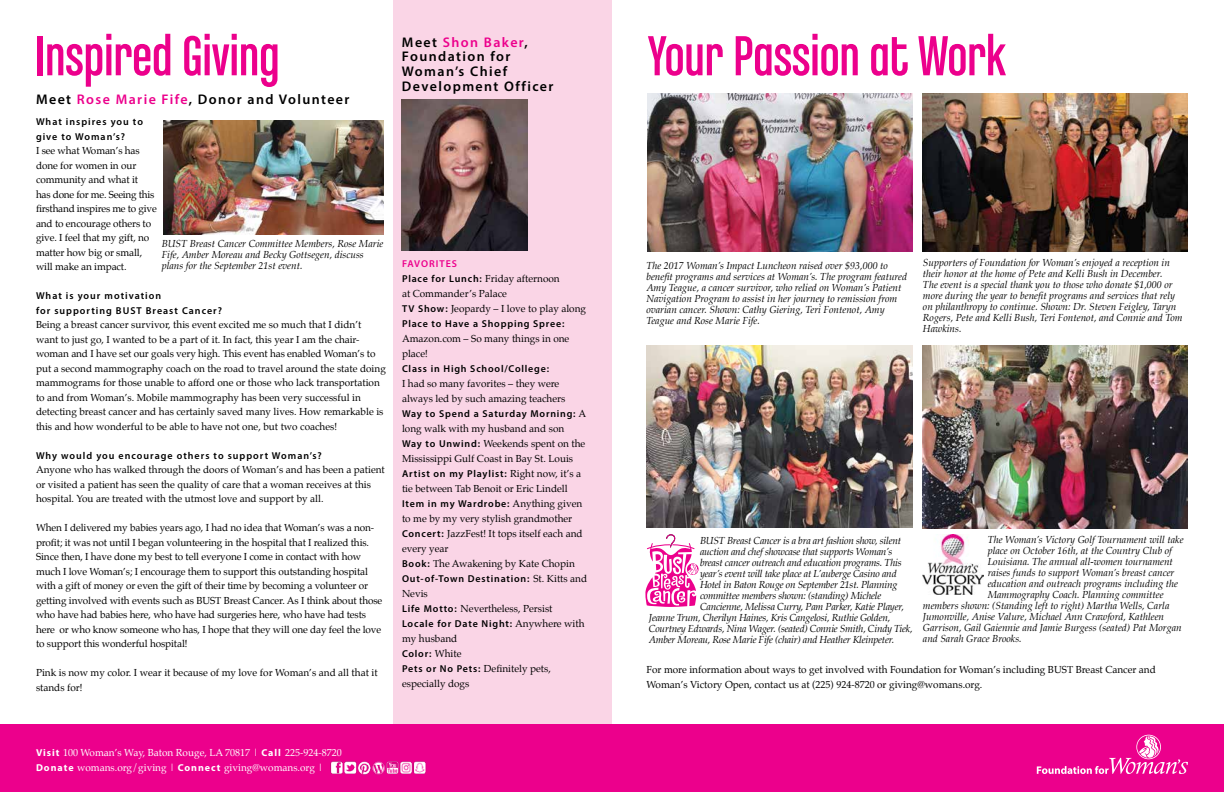
<style>
.page{position:relative;width:1224px;height:792px;background:#fff}
.page>*{position:absolute;margin:0;border:0;box-sizing:border-box;transform-origin:0 0}
.t1{font:60px "Chalet Comprime Cologne Eighty";color:#ec008c}
.t2{font:600 14px/15px "Myriad Pro";letter-spacing:.1em;color:#000}
.t3{font:10px/14.5px "Palatino";color:#000}
.t4{font:italic 10px/11px "Palatino";color:#000}
.t5{font:italic 10px "Palatino";letter-spacing:-.02em;color:#000}
.t6{font:600 10px "Myriad Pro";letter-spacing:.08em;color:#000}
.t7{font:600 10px/14.5px "Myriad Pro";letter-spacing:.1em;color:#000}
.t8{font:10px/15px "Palatino";color:#fff}
.t9{font:600 10px "Myriad Pro";letter-spacing:.1em;color:#ec008c}
.s1{color:#ec008c}
.s2{font-family:"Myriad Pro";font-weight:600}
.s3{font-family:"Palatino";font-weight:400}
.s4{font-family:"Myriad Pro";font-weight:700}
</style>
<div class="page">
<div style="left:393px;top:0;width:219px;height:730px;background:#fad5e6"></div>
<div style="left:0;top:724px;width:1224px;height:68px;background:#ec008c"></div>
<svg style="left:1037px;top:735px;width:151px;height:39px"></svg>
<img style="left:402px;top:100px;width:125px;height:151px">
<img style="left:923px;top:346px;width:265px;height:183px">
<img style="left:647px;top:346px;width:266px;height:182px">
<img style="left:923px;top:534px;width:60px;height:61px">
<img style="left:647px;top:94px;width:266px;height:158px">
<img style="left:923px;top:94px;width:265px;height:158px">
<svg style="left:645px;top:534px;width:54px;height:73px"></svg>
<img style="left:330px;top:761px;width:96px;height:14px">
<img style="left:164px;top:121px;width:220px;height:113px">
<h1 class="t1" style="left:35px;top:23px;width:247px">Inspired Giving</h1>
<h1 class="t1" style="left:648px;top:23px;width:360px">Your Passion at Work</h1>
<p class="t7" style="left:36px;top:115px;width:109px">What inspires you to give to Woman’s?</p>
<p class="t3" style="left:36px;top:144px;width:122px">I see what Woman’s has done for women in our community and what it<br>has done for me. Seeing this firsthand inspires me to give and to encourage others to give. I feel that my gift, no matter how big or small, will make an impact.</p>
<p class="t7" style="left:36px;top:289px;width:188px">What is your motivation<br>for supporting BUST Breast Cancer?</p>
<p class="t3" style="left:36px;top:318px;width:351px">Being a breast cancer survivor, this event excited me so much that I didn’t want to just go, I wanted to be a part of it. In fact, this year I am the chair&shy;woman and I have set our goals very high. This event has enabled Woman’s to put a second mammography coach on the road to travel around the state doing mammograms for those unable to afford one or those who lack transportation to and from Woman’s. Mobile mammography has been very successful in detecting breast cancer and has certainly saved many lives. How remarkable is this and how wonderful to be able to have not one, but two coaches!</p>
<p class="t7" style="left:36px;top:448px;width:287px">Why would you encourage others to support Woman’s?</p>
<p class="t3" style="left:36px;top:463px;width:350px">Anyone who has walked through the doors of Woman’s and has been a patient or visited a patient has seen the quality of care that a woman receives at this hospital. You are treated with the utmost love and support by all.</p>
<p class="t3" style="left:36px;top:521px;width:348px">When I delivered my babies years ago, I had no idea that Woman’s was a non&shy;profit; it was not until I began volunteering in the hospital that I realized this.<br>Since then, I have done my best to tell everyone I come in contact with how much I love Woman’s; I encourage them to support this outstanding hospital with a gift of money or even the gift of their time by becoming a volunteer or getting involved with events such as BUST Breast Cancer. As I think about those who have had babies here, who have had surgeries here, who have had tests here or who know someone who has, I hope that they will one day feel the love to support this wonderful hospital!</p>
<p class="t3" style="left:36px;top:666px;width:343px">Pink is now my color. I wear it because of my love for Woman’s and all that it stands for!</p>
<h2 class="t2" style="left:402px;top:34px;width:153px">Meet <span class="s1">Shon Baker</span>,<br>Foundation for<br>Woman’s Chief<br>Development Officer</h2>
<h2 class="t2" style="left:36px;top:92px;width:315px">Meet <span class="s1">Rose Marie Fife</span>, Donor and Volunteer</h2>
<p class="t4" style="left:162px;top:238px;width:223px">BUST Breast Cancer Committee Members, Rose Marie<br>Fife, Amber Moreau and Becky Gottsegen, discuss plans for the September 21st event.</p>
<p class="t4" style="left:646px;top:260px;width:262px">The 2017 Woman’s Impact Luncheon raised over $93,000 to benefit programs and services at Woman’s. The program featured Amy Teague, a cancer survivor, who relied on Woman’s Patient Navigation Program to assist in her journey to remission from ovarian cancer. Shown: Cathy Giering, Teri Fontenot, Amy Teague and Rose Marie Fife.</p>
<p class="t4" style="left:923px;top:257px;width:261px">Supporters of Foundation for Woman’s enjoyed a reception in their honor at the home of Pete and Kelli Bush in December.<br>The event is a special thank you to those who donate $1,000 or more during the year to benefit programs and services that rely on philanthropy to continue. Shown: Dr. Steven Feigley, Taryn Rogers, Pete and Kelli Bush, Teri Fontenot, and Connie and Tom Hawkins.</p>
<p class="t9" style="left:402px;top:258px;width:57px">FAVORITES</p>
<p class="t3" style="left:402px;top:271px;width:186px;line-height:15px"><span class="s2">Place for Lunch:</span> Friday afternoon<br>at Commander’s Palace<br><span class="s2">TV Show:</span> Jeopardy – I love to play along</p>
<p class="t6" style="left:402px;top:318px;width:164px">Place to Have a Shopping Spree:</p>
<p class="t3" style="left:402px;top:331px;width:169px;line-height:15px">Amazon.com – So many things in one place!</p>
<p class="t6" style="left:402px;top:363px;width:149px">Class in High School/College:</p>
<p class="t3" style="left:402px;top:376px;width:165px;line-height:15px">I had so many favorites – they were always led by such amazing teachers</p>
<p class="t6" style="left:402px;top:408px;width:186px">Way to Spend a Saturday Morning: <span class="s3">A</span></p>
<p class="t3" style="left:402px;top:421px;width:185px;line-height:15px">long walk with my husband and son<br><span class="s2">Way to Unwind:</span> Weekends spent on the<br>Mississippi Gulf Coast in Bay St. Louis</p>
<p class="t6" style="left:402px;top:468px;width:181px">Artist on my Playlist: <span class="s3">Right now, it’s a</span></p>
<p class="t3" style="left:402px;top:482px;width:167px">tie between Tab Benoit or Eric Lindell</p>
<p class="t6" style="left:402px;top:498px;width:182px">Item in my Wardrobe: <span class="s3">Anything given</span></p>
<p class="t3" style="left:402px;top:511px;width:182px;line-height:15px">to me by my very stylish grandmother<br><span class="s2">Concert:</span> JazzFest! It tops itself each and every year<br><span class="s2">Book:</span> The Awakening by Kate Chopin</p>
<p class="t6" style="left:402px;top:573px;width:187px">Out-of-Town Destination: <span class="s3">St. Kitts and</span></p>
<p class="t3" style="left:402px;top:586px;width:152px;line-height:15px">Nevis<br><span class="s2">Life Motto:</span> Nevertheless, Persist</p>
<p class="t6" style="left:402px;top:618px;width:184px">Locale for Date Night: <span class="s3">Anywhere with</span></p>
<p class="t3" style="left:402px;top:632px;width:57px">my husband</p>
<p class="t6" style="left:402px;top:648px;width:61px">Color: <span class="s3">White</span></p>
<p class="t3" style="left:402px;top:661px;width:150px;line-height:15px"><span class="s2">Pets or No Pets:</span> Definitely pets, especially dogs</p>
<p class="t4" style="left:988px;top:534px;width:197px">The Woman’s Victory Golf Tournament will take</p>
<p class="t4" style="left:988px;top:545px;width:186px">place on October 16th, at the Country Club of</p>
<p class="t4" style="left:988px;top:556px;width:187px">Louisiana. The annual all-women tournament</p>
<p class="t4" style="left:988px;top:567px;width:188px">raises funds to support Woman’s breast cancer</p>
<p class="t4" style="left:988px;top:578px;width:192px">education and outreach programs including the</p>
<p class="t4" style="left:988px;top:589px;width:177px">Mammography Coach. Planning committee</p>
<p class="t4" style="left:923px;top:600px;width:248px">members shown: (Standing left to right) Martha Wells, Carla</p>
<p class="t4" style="left:923px;top:611px;width:243px">Jumonville, Anise Valure, Michael Ann Crawford, Kathleen</p>
<p class="t4" style="left:923px;top:622px;width:260px">Garrison, Gail Gaiennie and Jamie Burgess (seated) Pat Morgan</p>
<p class="t4" style="left:923px;top:633px;width:100px">and Sarah Grace Brooks.</p>
<p class="t5" style="left:700px;top:533px;width:203px">BUST Breast Cancer is a bra art fashion show, silent</p>
<p class="t5" style="left:700px;top:544px;width:194px">auction and chef showcase that supports Woman’s</p>
<p class="t5" style="left:700px;top:555px;width:203px">breast cancer outreach and education programs. This</p>
<p class="t5" style="left:700px;top:566px;width:198px">year’s event will take place at L’auberge Casino and</p>
<p class="t5" style="left:700px;top:577px;width:199px">Hotel in Baton Rouge on September 21st. Planning</p>
<p class="t5" style="left:700px;top:588px;width:183px">committee members shown: (standing) Michele</p>
<p class="t5" style="left:700px;top:599px;width:205px">Cancienne, Melissa Curry, Pam Parker, Katie Player,</p>
<p class="t5" style="left:649px;top:610px;width:243px">Jeanne Trum, Cherilyn Haines, Kris Cangelosi, Ruthie Golden,</p>
<p class="t5" style="left:649px;top:621px;width:265px">Courtney Edwards, Nina Wager. (seated) Connie Smith, Cindy Tiek,</p>
<p class="t5" style="left:649px;top:632px;width:247px">Amber Moreau, Rose Marie Fife (chair) and Heather Kleinpeter.</p>
<p class="t3" style="left:647px;top:662px;width:511px;line-height:15px">For more information about ways to get involved with Foundation for Woman’s including BUST Breast Cancer and<br>Woman’s Victory Open, contact us at (225) 924-8720 or giving@womans.org.</p>
<p class="t8" style="left:36px;top:745px;width:307px"><span class="s4">Visit</span> 100 Woman’s Way, Baton Rouge, LA 70817 | <span class="s4">Call</span> 225-924-8720<br><span class="s4">Donate</span> womans.org/giving | <span class="s4">Connect</span> giving@womans.org |</p>
</div>
